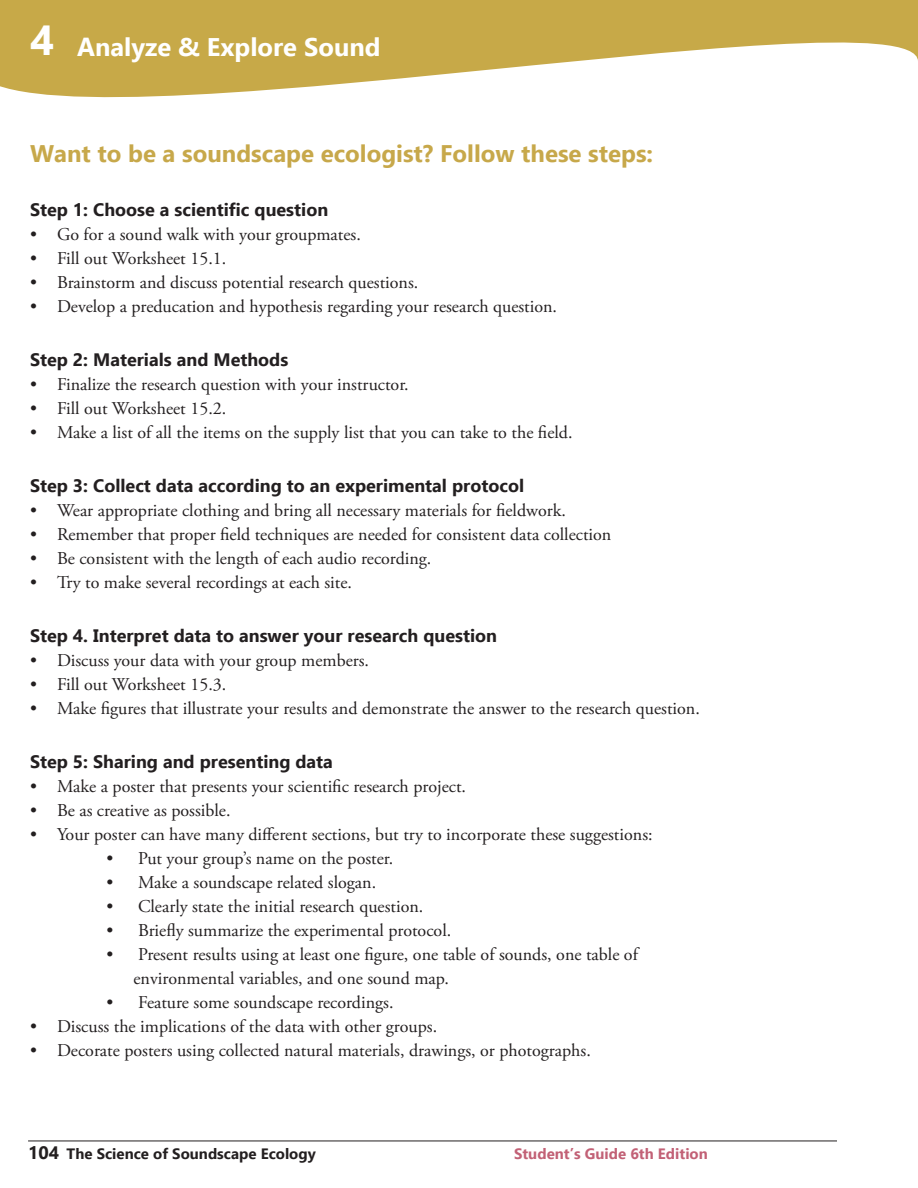
<style>
.page{position:relative;width:918px;height:1188px;background:#fff}
.page>*{position:absolute;margin:0;border:0;box-sizing:border-box;transform-origin:0 0}
.t1{font:700 42px "Ebrima";color:#fff}
.t2{font:700 25.5px "Ebrima";color:#fff}
.t3{font:700 24px "Ebrima";color:#c7a84a}
.t4{font:18px/24px "Adobe Garamond Pro";color:#231f20}
.t5{font:700 18px "Ebrima";color:#231f20}
.t6{font:700 15px "Ebrima";color:#231f20}
.t7{font:700 15px "Ebrima";color:#c26176}
.s1{font-size:18px}
</style>
<div class="page">
<svg style="left:0;top:0;width:918px;height:98px;fill:#c7a948"></svg>
<hr style="left:28px;top:1141px;width:809px;height:1px;background:#231f20">
<h1 class="t1" style="left:30px;top:9px;width:26px">4</h1>
<h2 class="t2" style="left:77px;top:28px;width:305px">Analyze &amp; Explore Sound</h2>
<p class="t3" style="left:30px;top:135px;width:625px">Want to be a soundscape ecologist? Follow these steps:</p>
<p class="t5" style="left:30px;top:196px;width:300px">Step 1: Choose a scientific question</p>
<p class="t4" style="left:30px;top:223px;width:332px">• Go for a sound walk with your groupmates.</p>
<p class="t4" style="left:30px;top:247px;width:198px">• Fill out Worksheet 15.1.</p>
<p class="t4" style="left:30px;top:271px;width:390px">• Brainstorm and discuss potential research questions.</p>
<p class="t4" style="left:30px;top:295px;width:529px">• Develop a preducation and hypothesis regarding your research question.</p>
<p class="t5" style="left:30px;top:346px;width:260px">Step 2: Materials and Methods</p>
<p class="t4" style="left:30px;top:373px;width:380px">• Finalize the research question with your instructor.</p>
<p class="t4" style="left:30px;top:397px;width:198px">• Fill out Worksheet 15.2.</p>
<p class="t4" style="left:30px;top:421px;width:544px">• Make a list of all the items on the supply list that you can take to the field.</p>
<p class="t5" style="left:30px;top:472px;width:496px">Step 3: Collect data according to an experimental protocol</p>
<p class="t4" style="left:30px;top:499px;width:537px">• Wear appropriate clothing and bring all necessary materials for fieldwork.</p>
<p class="t4" style="left:30px;top:523px;width:583px">• Remember that proper field techniques are needed for consistent data collection</p>
<p class="t4" style="left:30px;top:547px;width:403px">• Be consistent with the length of each audio recording.</p>
<p class="t4" style="left:30px;top:571px;width:324px">• Try to make several recordings at each site.</p>
<p class="t5" style="left:30px;top:622px;width:469px">Step 4. Interpret data to answer your research question</p>
<p class="t4" style="left:30px;top:649px;width:341px">• Discuss your data with your group members.</p>
<p class="t4" style="left:30px;top:673px;width:198px">• Fill out Worksheet 15.3.</p>
<p class="t4" style="left:30px;top:697px;width:671px">• Make figures that illustrate your results and demonstrate the answer to the research question.</p>
<p class="t5" style="left:30px;top:748px;width:304px">Step 5: Sharing and presenting data</p>
<p class="t4" style="left:30px;top:775px;width:438px">• Make a poster that presents your scientific research project.</p>
<p class="t4" style="left:30px;top:799px;width:202px">• Be as creative as possible.</p>
<p class="t4" style="left:30px;top:823px;width:624px">• Your poster can have many different sections, but try to incorporate these suggestions:</p>
<p class="t4" style="left:106px;top:847px;width:288px">• Put your group’s name on the poster.</p>
<p class="t4" style="left:106px;top:871px;width:271px">• Make a soundscape related slogan.</p>
<p class="t4" style="left:106px;top:895px;width:318px">• Clearly state the initial research question.</p>
<p class="t4" style="left:106px;top:919px;width:346px">• Briefly summarize the experimental protocol.</p>
<p class="t4" style="left:134px;top:943px;width:506px;text-indent:-27px">• Present results using at least one figure, one table of sounds, one table of environmental variables, and one sound map.</p>
<p class="t4" style="left:106px;top:991px;width:289px">• Feature some soundscape recordings.</p>
<p class="t4" style="left:30px;top:1015px;width:409px">• Discuss the implications of the data with other groups.</p>
<p class="t4" style="left:30px;top:1039px;width:562px">• Decorate posters using collected natural materials, drawings, or photographs.</p>
<p class="t6" style="left:28px;top:1143px;width:289px"><span class="s1">104</span> The Science of Soundscape Ecology</p>
<p class="t7" style="left:514px;top:1143px;width:195px">Student’s Guide 6th Edition</p>
</div>
